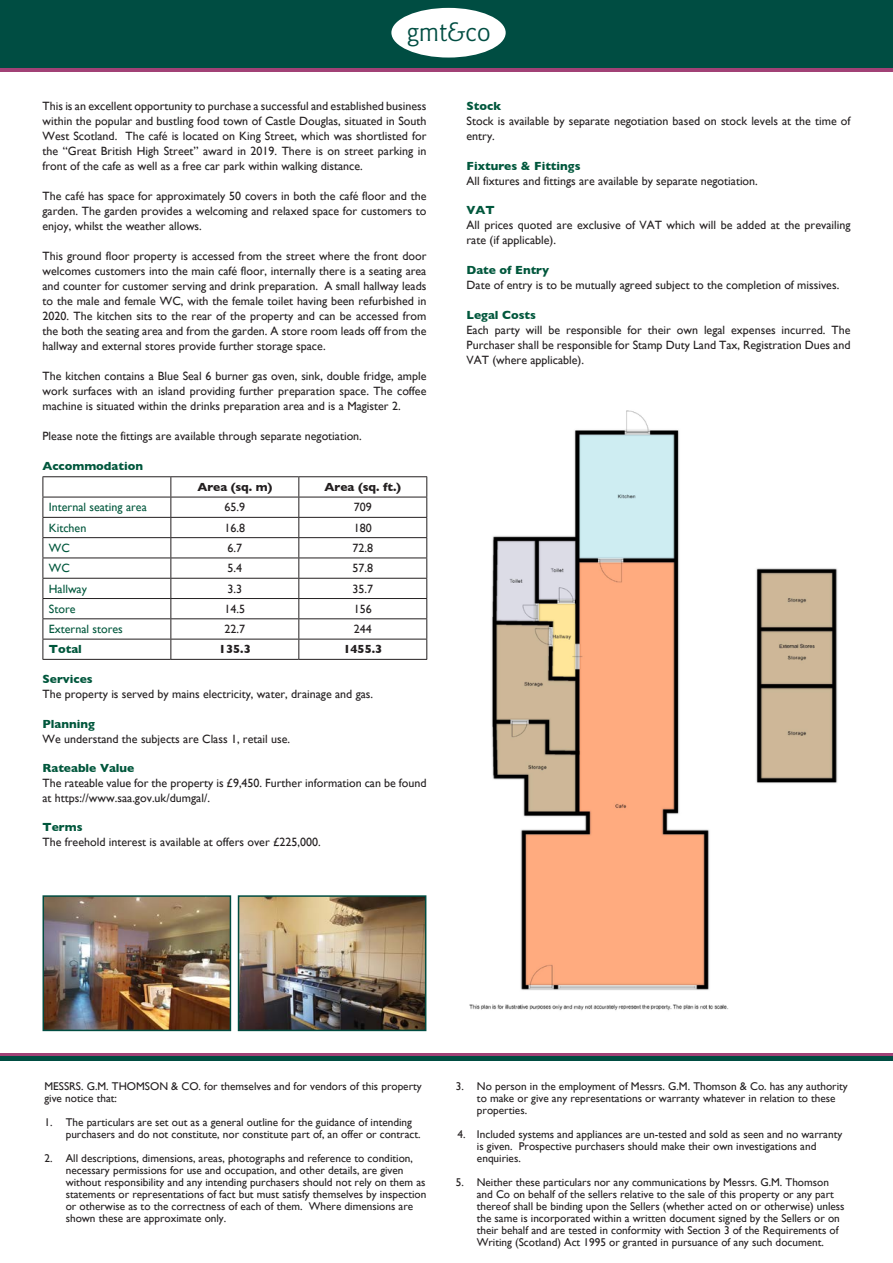
<style>
.page{position:relative;width:893px;height:1263px;background:#fff}
.page>*{position:absolute;margin:0;border:0;box-sizing:border-box;transform-origin:0 0}
.t1{font:27px "Cg Goudy Sans";color:#004d42}
.t2{font:12px/15px "Gill Sans";color:#231f20;text-align:justify}
.t3{font:700 12px "Gill Sans";color:#00573c}
.t4{font:12px "Gill Sans";color:#00573c}
.t5{font:700 12px "Gill Sans";color:#231f20}
.t6{font:11.25px/12px "Gill Sans";color:#231f20}
</style>
<div class="page">
<div style="left:0;top:0;width:893px;height:68px;background:#004d42"></div>
<hr style="left:0;top:68px;width:893px;height:3px;background:#a14176">
<hr style="left:0;top:1053px;width:893px;height:3px;background:#a14176">
<div style="left:0;top:1056px;width:893px;height:5px;background:#004d42"></div>
<div style="left:391px;top:8px;width:115px;height:50px;background:#fff;border-radius:50%"></div>
<hr style="left:43px;top:476px;width:128px;height:1px;background:#231f20">
<hr style="left:171px;top:476px;width:128px;height:1px;background:#231f20">
<hr style="left:299px;top:476px;width:128px;height:1px;background:#231f20">
<hr style="left:43px;top:497px;width:128px;height:1px;background:#231f20">
<hr style="left:171px;top:497px;width:128px;height:1px;background:#231f20">
<hr style="left:299px;top:497px;width:128px;height:1px;background:#231f20">
<hr style="left:43px;top:517px;width:128px;height:1px;background:#231f20">
<hr style="left:171px;top:517px;width:128px;height:1px;background:#231f20">
<hr style="left:299px;top:517px;width:128px;height:1px;background:#231f20">
<hr style="left:43px;top:537px;width:128px;height:1px;background:#231f20">
<hr style="left:171px;top:537px;width:128px;height:1px;background:#231f20">
<hr style="left:299px;top:537px;width:128px;height:1px;background:#231f20">
<hr style="left:43px;top:558px;width:128px;height:1px;background:#231f20">
<hr style="left:171px;top:558px;width:128px;height:1px;background:#231f20">
<hr style="left:299px;top:558px;width:128px;height:1px;background:#231f20">
<hr style="left:43px;top:578px;width:128px;height:1px;background:#231f20">
<hr style="left:171px;top:578px;width:128px;height:1px;background:#231f20">
<hr style="left:299px;top:578px;width:128px;height:1px;background:#231f20">
<hr style="left:43px;top:598px;width:128px;height:1px;background:#231f20">
<hr style="left:171px;top:598px;width:128px;height:1px;background:#231f20">
<hr style="left:299px;top:598px;width:128px;height:1px;background:#231f20">
<hr style="left:43px;top:618px;width:128px;height:1px;background:#231f20">
<hr style="left:171px;top:618px;width:128px;height:1px;background:#231f20">
<hr style="left:299px;top:618px;width:128px;height:1px;background:#231f20">
<hr style="left:43px;top:639px;width:128px;height:1px;background:#231f20">
<svg style="left:43px;top:477px;width:1px;height:182px"></svg>
<hr style="left:171px;top:639px;width:128px;height:1px;background:#231f20">
<svg style="left:170px;top:477px;width:1px;height:182px"></svg>
<hr style="left:299px;top:639px;width:128px;height:1px;background:#231f20">
<svg style="left:298px;top:477px;width:1px;height:182px"></svg>
<svg style="left:426px;top:477px;width:1px;height:182px"></svg>
<hr style="left:43px;top:659px;width:128px;height:1px;background:#231f20">
<hr style="left:171px;top:659px;width:128px;height:1px;background:#231f20">
<hr style="left:299px;top:659px;width:128px;height:1px;background:#231f20">
<img style="left:46px;top:898px;width:182px;height:130px">
<div style="left:43px;top:895px;width:188px;height:136px;border:2px solid #004d42"></div>
<img style="left:241px;top:898px;width:182px;height:130px">
<div style="left:238px;top:895px;width:188px;height:136px;border:2px solid #004d42"></div>
<img style="left:469px;top:410px;width:369px;height:601px">
<h1 class="t1" style="left:406px;top:15px;width:86px">gmt&amp;co</h1>
<p class="t2" style="left:43px;top:99px;width:385px">This is an excellent opportunity to purchase a successful and established business within the popular and bustling food town of Castle Douglas, situated in South West Scotland. The café is located on King Street, which was shortlisted for the “Great British High Street” award in 2019. There is on street parking in front of the cafe as well as a free car park within walking distance.</p>
<p class="t2" style="left:43px;top:189px;width:385px">The café has space for approximately 50 covers in both the café floor and the garden. The garden provides a welcoming and relaxed space for customers to enjoy, whilst the weather allows.</p>
<p class="t2" style="left:43px;top:249px;width:385px">This ground floor property is accessed from the street where the front door welcomes customers into the main café floor, internally there is a seating area and counter for customer serving and drink preparation. A small hallway leads to the male and female WC, with the female toilet having been refurbished in 2020. The kitchen sits to the rear of the property and can be accessed from the both the seating area and from the garden. A store room leads off from the hallway and external stores provide further storage space.</p>
<p class="t2" style="left:43px;top:369px;width:385px">The kitchen contains a Blue Seal 6 burner gas oven, sink, double fridge, ample work surfaces with an island providing further preparation space. The coffee machine is situated within the drinks preparation area and is a Magister 2.</p>
<p class="t2" style="left:43px;top:429px;width:321px">Please note the fittings are available through separate negotiation.</p>
<p class="t3" style="left:43px;top:457px;width:102px">Accommodation</p>
<p class="t5" style="left:197px;top:477px;width:76px">Area (sq. m)</p>
<p class="t5" style="left:325px;top:477px;width:78px">Area (sq. ft.)</p>
<p class="t4" style="left:49px;top:500px;width:99px">Internal seating area</p>
<p class="t2" style="left:225px;top:500px;width:22px">65.9</p>
<p class="t2" style="left:354px;top:500px;width:19px">709</p>
<p class="t4" style="left:49px;top:520px;width:39px">Kitchen</p>
<p class="t2" style="left:225px;top:520px;width:22px">16.8</p>
<p class="t2" style="left:354px;top:520px;width:19px">180</p>
<p class="t4" style="left:49px;top:541px;width:22px">WC</p>
<p class="t2" style="left:228px;top:540px;width:16px">6.7</p>
<p class="t2" style="left:352px;top:540px;width:22px">72.8</p>
<p class="t4" style="left:49px;top:561px;width:22px">WC</p>
<p class="t2" style="left:228px;top:561px;width:16px">5.4</p>
<p class="t2" style="left:352px;top:561px;width:22px">57.8</p>
<p class="t4" style="left:49px;top:581px;width:40px">Hallway</p>
<p class="t2" style="left:228px;top:581px;width:16px">3.3</p>
<p class="t2" style="left:352px;top:581px;width:22px">35.7</p>
<p class="t4" style="left:49px;top:602px;width:28px">Store</p>
<p class="t2" style="left:225px;top:601px;width:22px">14.5</p>
<p class="t2" style="left:354px;top:601px;width:19px">156</p>
<p class="t4" style="left:49px;top:622px;width:75px">External stores</p>
<p class="t2" style="left:225px;top:621px;width:22px">22.7</p>
<p class="t2" style="left:354px;top:621px;width:19px">244</p>
<p class="t3" style="left:49px;top:640px;width:35px">Total</p>
<p class="t5" style="left:219px;top:640px;width:33px">135.3</p>
<p class="t5" style="left:343px;top:640px;width:41px">1455.3</p>
<p class="t3" style="left:43px;top:669px;width:52px">Services</p>
<p class="t2" style="left:43px;top:686px;width:332px">The property is served by mains electricity, water, drainage and gas.</p>
<p class="t3" style="left:43px;top:714px;width:54px">Planning</p>
<p class="t2" style="left:43px;top:731px;width:249px">We understand the subjects are Class 1, retail use.</p>
<p class="t3" style="left:43px;top:758px;width:93px">Rateable Value</p>
<p class="t2" style="left:43px;top:775px;width:385px">The rateable value for the property is £9,450. Further information can be found at https://www.saa.gov.uk/dumgal/.</p>
<p class="t3" style="left:43px;top:818px;width:41px">Terms</p>
<p class="t2" style="left:43px;top:835px;width:280px">The freehold interest is available at offers over £225,000.</p>
<p class="t3" style="left:467px;top:97px;width:36px">Stock</p>
<p class="t2" style="left:467px;top:114px;width:385px">Stock is available by separate negotiation based on stock levels at the time of entry.</p>
<p class="t3" style="left:467px;top:156px;width:115px">Fixtures &amp; Fittings</p>
<p class="t2" style="left:467px;top:173px;width:293px">All fixtures and fittings are available by separate negotiation.</p>
<p class="t3" style="left:467px;top:201px;width:30px">VAT</p>
<p class="t2" style="left:467px;top:217px;width:385px">All prices quoted are exclusive of VAT which will be added at the prevailing rate (if applicable).</p>
<p class="t3" style="left:467px;top:261px;width:84px">Date of Entry</p>
<p class="t2" style="left:467px;top:277px;width:374px">Date of entry is to be mutually agreed subject to the completion of missives.</p>
<p class="t3" style="left:467px;top:306px;width:71px">Legal Costs</p>
<p class="t2" style="left:467px;top:322px;width:385px">Each party will be responsible for their own legal expenses incurred. The Purchaser shall be responsible for Stamp Duty Land Tax, Registration Dues and VAT (where applicable).</p>
<p class="t6" style="left:44px;top:1080px;width:379px">MESSRS. G.M. THOMSON &amp; CO. for themselves and for vendors of this property give notice that:</p>
<p class="t6" style="left:66px;top:1116px;width:356px;text-indent:-21px">1. The particulars are set out as a general outline for the guidance of intending purchasers and do not constitute, nor constitute part of, an offer or contract.</p>
<p class="t6" style="left:66px;top:1152px;width:362px;text-indent:-21px">2. All descriptions, dimensions, areas, photographs and reference to condition, necessary permissions for use and occupation, and other details, are given without responsibility and any intending purchasers should not rely on them as statements or representations of fact but must satisfy themselves by inspection or otherwise as to the correctness of each of them. Where dimensions are shown these are approximate only.</p>
<p class="t6" style="left:477px;top:1080px;width:372px;text-indent:-21px">3. No person in the employment of Messrs. G.M. Thomson &amp; Co. has any authority to make or give any representations or warranty whatever in relation to these properties.</p>
<p class="t6" style="left:477px;top:1128px;width:367px;text-indent:-19px">4. Included systems and appliances are un-tested and sold as seen and no warranty is given. Prospective purchasers should make their own investigations and enquiries.</p>
<p class="t6" style="left:477px;top:1176px;width:369px;text-indent:-21px">5. Neither these particulars nor any communications by Messrs. G.M. Thomson and Co on behalf of the sellers relative to the sale of this property or any part thereof shall be binding upon the Sellers (whether acted on or otherwise) unless the same is incorporated within a written document signed by the Sellers or on their behalf and are tested in conformity with Section 3 of the Requirements of Writing (Scotland) Act 1995 or granted in pursuance of any such document.</p>
</div>
